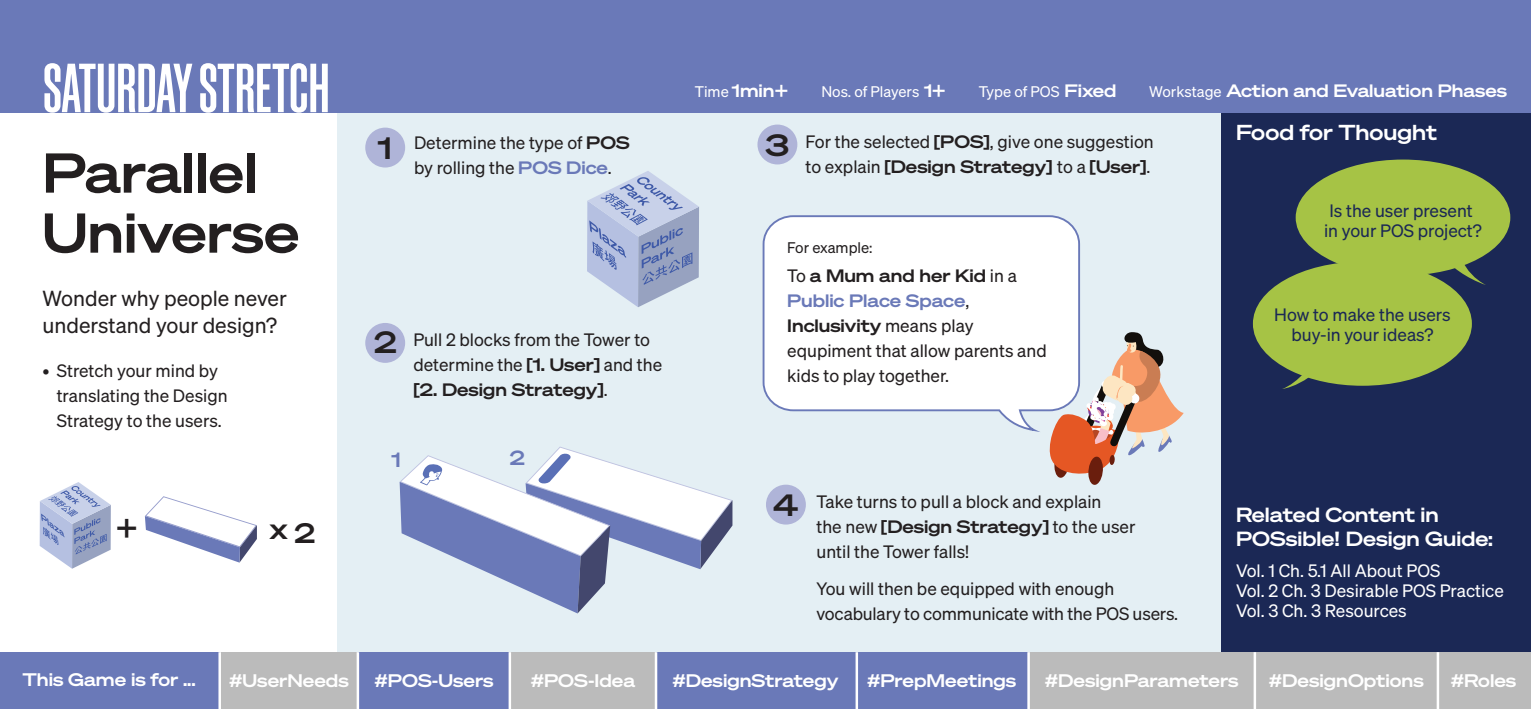
<style>
.page{position:relative;width:1531px;height:709px;background:#fff}
.page>*{position:absolute;margin:0;border:0;box-sizing:border-box;transform-origin:0 0}
.t1{font:67.5px "Sohne Schmal Kraftig";color:#fff}
.t2{font:600 54.5px/60px "Sohne Breit";color:#231f20}
.t3{font:600 30px "Sohne Breit";color:#231f20}
.t4{font:600 27.5px "Sohne Breit";color:#231f20}
.t5{font:21.25px/27.5px "Sohne Buch";color:#231f20}
.t6{font:600 21px "Sohne Breit";color:#fff}
.t7{font:600 20px/24px "Sohne Breit";color:#fff}
.t8{font:600 20px "Sohne Breit";color:#6a79b8}
.t9{font:600 17.75px "Sohne Breit";color:#fff}
.t10{font:17.5px/25px "Sohne Buch";color:#231f20}
.t11{font:600 17.5px/25px "Sohne Breit";color:#231f20}
.t12{font:17.5px/20px "Sohne Buch";color:#fff}
.t13{font:17.5px/20px "Sohne Buch";color:#1b2855;text-align:center}
.t14{font:600 17.5px "Sohne Breit";color:#fff}
.t15{font:15px "Sohne Buch";color:#fff}
.t16{font:15px "Sohne Buch";color:#231f20}
.s1{font-family:"Sohne Breit";font-weight:600;font-size:30px}
.s2{font-family:"Sohne Breit";font-weight:600}
.s3{font-family:"Sohne Breit";font-weight:600;color:#6a79b8}
.s4{font-family:"Sohne Buch";font-weight:400}
.s5{font-family:"Sohne Buch";font-weight:400;font-size:15px}
.s6{font-family:"Sohne Breit";font-weight:600;font-size:17.5px}
.s7{color:#6a79b8}
</style>
<div class="page">
<div style="left:337px;top:89px;width:910px;height:572px;background:#e4eff4"></div>
<div style="left:1221px;top:83px;width:310px;height:598px;background:#1b2855"></div>
<svg style="left:1253px;top:159px;width:257px;height:230px"></svg>
<svg style="left:762px;top:215px;width:318px;height:217px;background:#f8f9fc"></svg>
<div style="left:766px;top:484px;width:40px;height:40px;background:#afb4d8;border-radius:50%"></div>
<div style="left:0;top:59px;width:1531px;height:53px;background:#6a79b8"></div>
<div style="left:365px;top:128px;width:40px;height:39px;background:#afb4d8;border-radius:50%"></div>
<div style="left:365px;top:323px;width:40px;height:40px;background:#afb4d8;border-radius:50%"></div>
<div style="left:757px;top:125px;width:40px;height:39px;background:#afb4d8;border-radius:50%"></div>
<div style="left:0;top:0;width:1531px;height:59px;background:#6a79b8"></div>
<div style="left:0;top:652px;width:1531px;height:57px;background:#6a79b8"></div>
<div style="left:220px;top:652px;width:138px;height:57px;background:#bbb"></div>
<div style="left:510px;top:652px;width:146px;height:57px;background:#bbb"></div>
<div style="left:1028px;top:652px;width:227px;height:57px;background:#bbb"></div>
<div style="left:1255px;top:652px;width:183px;height:57px;background:#bbb"></div>
<div style="left:1438px;top:652px;width:93px;height:57px;background:#bbb"></div>
<hr style="left:218px;top:652px;width:3px;height:57px;background:#fff">
<hr style="left:357px;top:652px;width:2px;height:57px;background:#fff">
<hr style="left:509px;top:652px;width:2px;height:57px;background:#fff">
<hr style="left:655px;top:652px;width:2px;height:57px;background:#fff">
<hr style="left:855px;top:652px;width:3px;height:57px;background:#fff">
<hr style="left:1027px;top:652px;width:3px;height:57px;background:#fff">
<hr style="left:1253px;top:652px;width:3px;height:57px;background:#fff">
<hr style="left:1436px;top:652px;width:3px;height:57px;background:#fff">
<svg style="left:1047px;top:332px;width:137px;height:153px"></svg>
<svg style="left:145px;top:496px;width:112px;height:66px"></svg>
<svg style="left:400px;top:446px;width:332px;height:167px"></svg>
<svg style="left:40px;top:482px;width:71px;height:86px"></svg>
<svg style="left:587px;top:171px;width:112px;height:136px"></svg>
<h1 class="t1" style="left:43px;top:53px;width:288px">SATURDAY STRETCH</h1>
<h2 class="t2" style="left:43px;top:141px;width:258px">Parallel<br>Universe</h2>
<p class="t5" style="left:43px;top:284px;width:246px">Wonder why people never understand your design?</p>
<p class="t10" style="left:57px;top:357px;width:172px;text-indent:-14px">• Stretch your mind by translating the Design<br>Strategy to the users.</p>
<h3 class="t4" style="left:116px;top:511px;width:23px">+</h3>
<h3 class="t4" style="left:269px;top:514px;width:47px">x2</h3>
<p class="t10" style="left:414px;top:130px;width:217px;text-indent:-36px"><span class="s1">1</span> Determine the type of <span class="s2">POS </span>by rolling the <span class="s3">POS Dice</span>.</p>
<h3 class="t3" style="left:374px;top:323px;width:24px">2</h3>
<p class="t10" style="left:413px;top:327px;width:250px">Pull 2 blocks from the Tower to determine the <span class="s2">[1. User]</span> and the</p>
<p class="t11" style="left:413px;top:377px;width:196px">[2. Design Strategy]<span class="s4">.</span></p>
<p class="t8" style="left:392px;top:447px;width:11px">1</p>
<p class="t8" style="left:510px;top:445px;width:16px">2</p>
<p class="t14" style="left:695px;top:79px;width:95px"><span class="s5">Time</span> 1min+</p>
<p class="t15" style="left:821px;top:82px;width:126px">Nos. of Players <span class="s6">1+</span></p>
<p class="t15" style="left:979px;top:82px;width:139px">Type of POS <span class="s6">Fixed</span></p>
<p class="t14" style="left:1149px;top:79px;width:359px"><span class="s5">Workstage</span> Action and Evaluation Phases</p>
<h3 class="t3" style="left:765px;top:126px;width:25px">3</h3>
<p class="t10" style="left:805px;top:129px;width:350px">For the selected <span class="s2">[POS]</span>, give one suggestion</p>
<p class="t11" style="left:805px;top:153px;width:346px"><span class="s4">to explain</span> [Design Strategy] <span class="s4">to a</span> [User]<span class="s4">.</span></p>
<p class="t16" style="left:787px;top:238px;width:87px">For example:</p>
<p class="t11" style="left:787px;top:262px;width:231px"><span class="s4">To</span> a Mum and her Kid <span class="s4">in a<br></span><span class="s7">Public Place Space</span><span class="s4">,<br></span>Inclusivity <span class="s4">means play</span></p>
<p class="t10" style="left:787px;top:337px;width:261px">equpiment that allow parents and kids to play together.</p>
<h3 class="t3" style="left:773px;top:486px;width:26px">4</h3>
<p class="t10" style="left:816px;top:489px;width:286px">Take turns to pull a block and explain</p>
<p class="t11" style="left:816px;top:513px;width:320px"><span class="s4">the new</span> [Design Strategy] <span class="s4">to the user</span></p>
<p class="t10" style="left:816px;top:532px;width:299px;line-height:37.5px">until the Tower falls!<br>You will then be equipped with enough</p>
<p class="t10" style="left:816px;top:601px;width:363px">vocabulary to communicate with the POS users.</p>
<p class="t6" style="left:1236px;top:119px;width:202px">Food for Thought</p>
<p class="t13" style="left:1324px;top:200px;width:159px">Is the user present in your POS project?</p>
<p class="t13" style="left:1274px;top:305px;width:178px">How to make the users buy-in your ideas?</p>
<p class="t7" style="left:1236px;top:502px;width:258px">Related Content in<br>POSsible! Design Guide:</p>
<p class="t12" style="left:1236px;top:560px;width:269px">Vol. 1 Ch. 5.1 All About POS<br>Vol. 2 Ch. 3 Desirable POS Practice<br>Vol. 3 Ch. 3 Resources</p>
<p class="t9" style="left:23px;top:668px;width:175px">This Game is for ...</p>
<p class="t9" style="left:229px;top:669px;width:121px">#UserNeeds</p>
<p class="t9" style="left:374px;top:669px;width:121px">#POS-Users</p>
<p class="t9" style="left:531px;top:669px;width:106px">#POS-Idea</p>
<p class="t9" style="left:672px;top:669px;width:168px">#DesignStrategy</p>
<p class="t9" style="left:867px;top:669px;width:151px">#PrepMeetings</p>
<p class="t9" style="left:1045px;top:669px;width:195px">#DesignParameters</p>
<p class="t9" style="left:1269px;top:669px;width:156px">#DesignOptions</p>
<p class="t9" style="left:1451px;top:669px;width:67px">#Roles</p>
</div>
